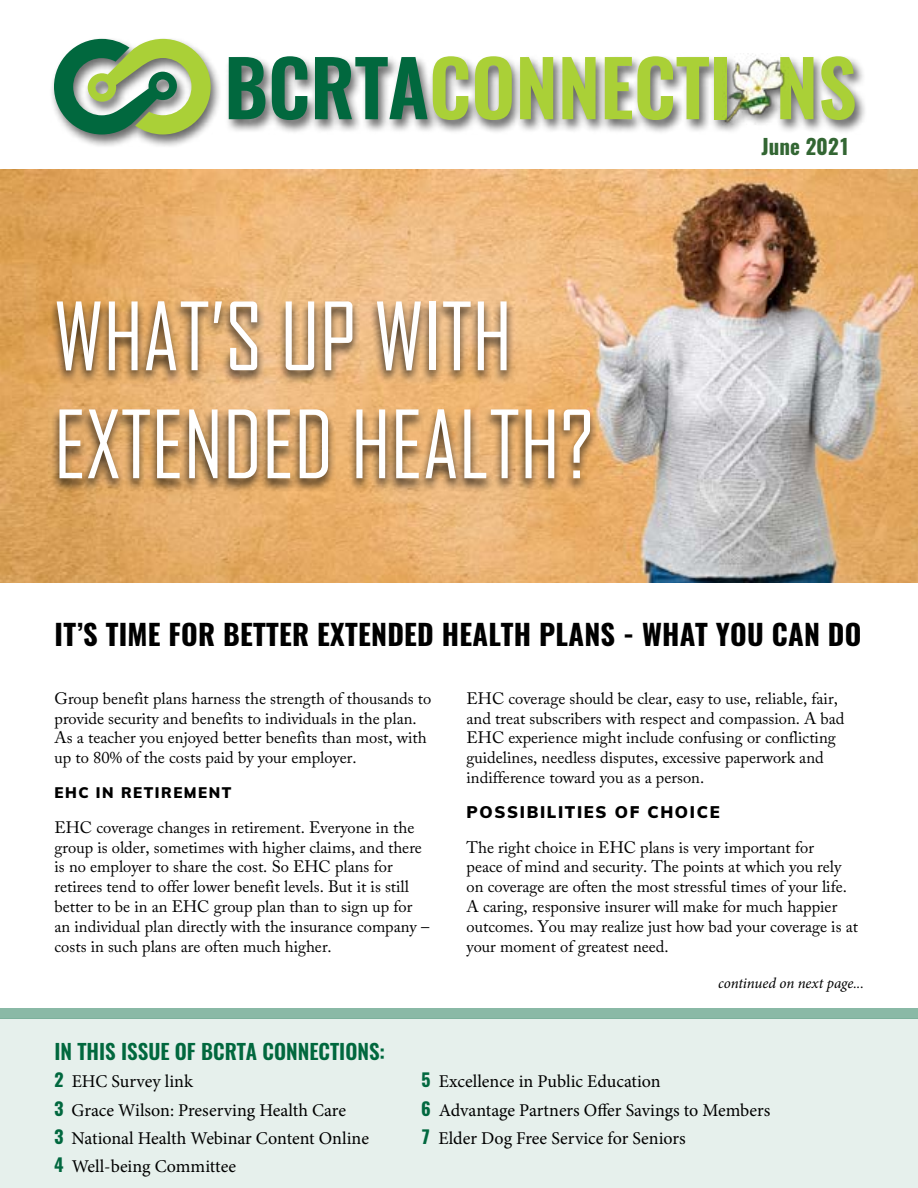
<style>
.page{position:relative;width:918px;height:1188px;background:#fff}
.page>*{position:absolute;margin:0;border:0;box-sizing:border-box;transform-origin:0 0}
.t1{font:90px/108px "Agency FB";color:#fff}
.t2{font:600 76.65px "Oswald";color:#aad037}
.t3{font:700 28.5px "Oswald";letter-spacing:.01em;color:#000}
.t4{font:600 21px "Oswald";color:#01683e}
.t5{font:700 21px "Oswald";color:#363}
.t6{font:18px/28.3px "Minion Pro";color:#000}
.t7{font:16.5px/19.8px "Adobe Caslon Pro";color:#000}
.t8{font:900 16.5px "Muli";letter-spacing:.1em;color:#000}
.t9{font:italic 15px "Minion Pro";letter-spacing:-.005em;color:#000}
.t10{font:900 15px "Muli";letter-spacing:.1em;color:#000}
.s1{color:#01683e}
.s2{font-family:"Oswald";font-weight:700;color:#01683f}
</style>
<div class="page">
<img style="left:0;top:170px;width:918px;height:412px">
<div style="left:0;top:1018px;width:918px;height:170px;background:#e6f0ec"></div>
<div style="left:0;top:1008px;width:918px;height:10px;background:#8ab9a6"></div>
<div style="left:50px;top:37px;width:817px;height:111px;background:#000;opacity:.59"></div>
<svg style="left:54px;top:39px;width:157px;height:95px"></svg>
<img style="left:723px;top:54px;width:66px;height:70px">
<div style="left:50px;top:300px;width:549px;height:192px;background:#000;opacity:.75"></div>
<h2 class="t2" style="left:224px;top:35px;width:634px"><span class="s1">BCRTA</span>CONNECTI NS</h2>
<h1 class="t1" style="left:54px;top:281px;width:542px">WHAT’S UP WITH<br>EXTENDED HEALTH?</h1>
<p class="t5" style="left:762px;top:132px;width:90px">June 2021</p>
<h3 class="t3" style="left:55px;top:614px;width:808px">IT’S TIME FOR BETTER EXTENDED HEALTH PLANS - WHAT YOU CAN DO</h3>
<p class="t7" style="left:55px;top:688px;width:378px">Group benefit plans harness the strength of thousands to provide security and benefits to individuals in the plan.<br>As a teacher you enjoyed better benefits than most, with up to 80% of the costs paid by your employer.</p>
<p class="t10" style="left:55px;top:782px;width:178px">EHC IN RETIREMENT</p>
<p class="t7" style="left:55px;top:817px;width:376px">EHC coverage changes in retirement. Everyone in the group is older, sometimes with higher claims, and there is no employer to share the cost. So EHC plans for retirees tend to offer lower benefit levels. But it is still better to be in an EHC group plan than to sign up for an individual plan directly with the insurance company – costs in such plans are often much higher.</p>
<p class="t7" style="left:467px;top:688px;width:380px">EHC coverage should be clear, easy to use, reliable, fair, and treat subscribers with respect and compassion. A bad EHC experience might include confusing or conflicting guidelines, needless disputes, excessive paperwork and indifference toward you as a person.</p>
<p class="t8" style="left:467px;top:800px;width:255px">POSSIBILITIES OF CHOICE</p>
<p class="t7" style="left:467px;top:837px;width:393px">The right choice in EHC plans is very important for<br>peace of mind and security. The points at which you rely on coverage are often the most stressful times of your life.<br>A caring, responsive insurer will make for much happier outcomes. You may realize just how bad your coverage is at your moment of greatest need.</p>
<p class="t9" style="left:718px;top:973px;width:147px">continued on next page...</p>
<p class="t4" style="left:55px;top:1037px;width:332px">IN THIS ISSUE OF BCRTA CONNECTIONS:</p>
<p class="t6" style="left:54px;top:1068px;width:316px"><span class="s2">2</span> EHC Survey link<br><span class="s2">3</span> Grace Wilson: Preserving Health Care<br><span class="s2">3</span> National Health Webinar Content Online<br><span class="s2">4</span> Well-being Committee</p>
<p class="t6" style="left:421px;top:1068px;width:351px"><span class="s2">5</span> Excellence in Public Education<br><span class="s2">6</span> Advantage Partners Offer Savings to Members<br><span class="s2">7</span> Elder Dog Free Service for Seniors</p>
</div>
